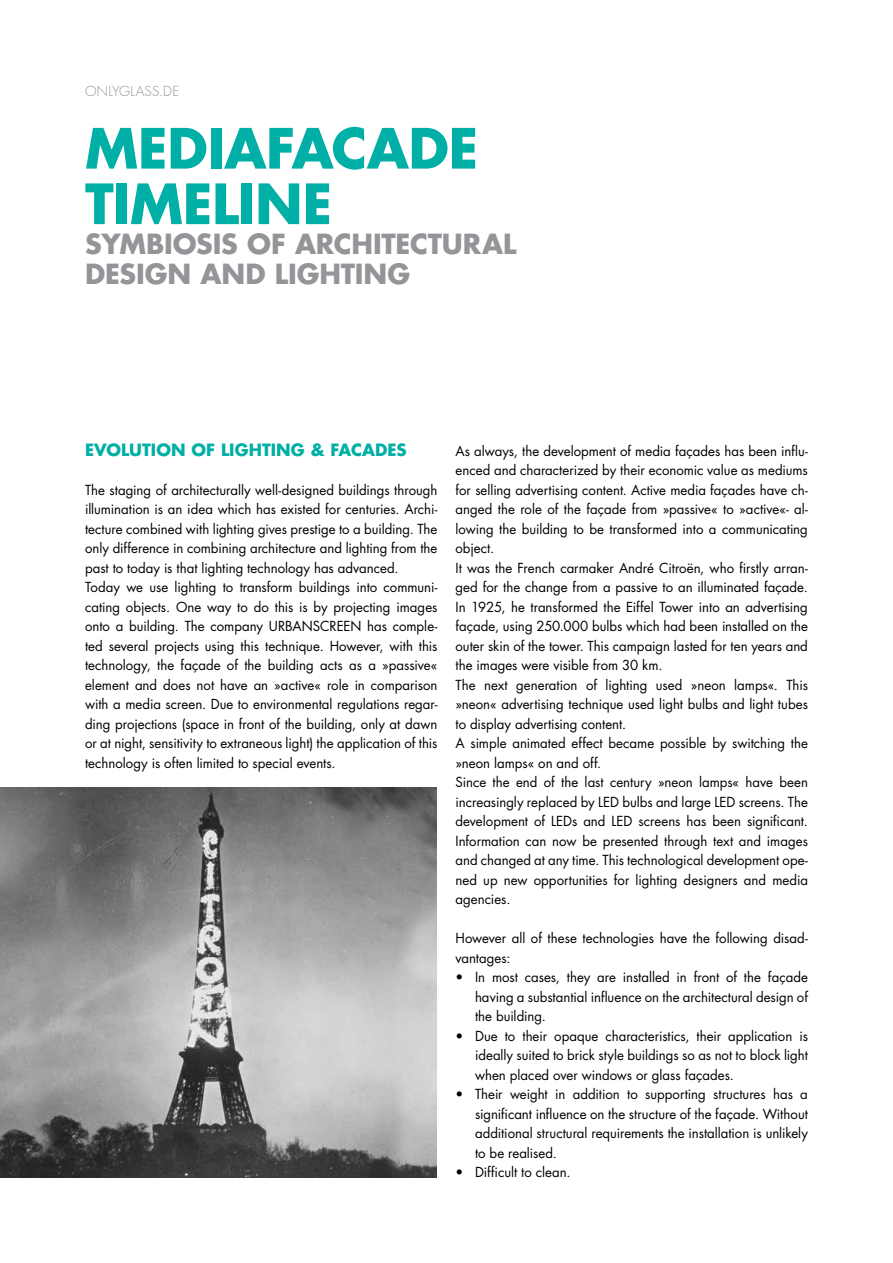
<style>
.page{position:relative;width:893px;height:1263px;background:#fff}
.page>*{position:absolute;margin:0;border:0;box-sizing:border-box;transform-origin:0 0}
.t1{font:700 54px/55.5px "Futura Std";letter-spacing:-.01em;color:#00afa5}
.t2{font:700 27px/30px "Futura Std";letter-spacing:-.005em;color:#939598}
.t3{font:700 16.5px "Futura Std";letter-spacing:.005em;color:#00afa5}
.t4{font:13.5px/19.5px "Futura Std";color:#000}
.t5{font:300 13.5px "Futura Std";letter-spacing:.02em;color:#939598}
</style>
<div class="page">
<img style="left:0;top:787px;width:437px;height:390px">
<p class="t5" style="left:85px;top:83px;width:96px">ONLYGLASS.DE</p>
<h1 class="t1" style="left:85px;top:120px;width:388px">MEDIAFACADE<br>TIMELINE</h1>
<h2 class="t2" style="left:85px;top:229px;width:433px">SYMBIOSIS OF ARCHITECTURAL<br>DESIGN AND LIGHTING</h2>
<p class="t3" style="left:85px;top:438px;width:323px">EVOLUTION OF LIGHTING &amp; FACADES</p>
<p class="t4" style="left:85px;top:480px;width:354px">The staging of architecturally well-designed buildings through illumination is an idea which has existed for centuries. Archi&shy;tecture combined with lighting gives prestige to a building. The only difference in combining architecture and lighting from the past to today is that lighting technology has advanced.<br>Today we use lighting to transform buildings into communi&shy;cating objects. One way to do this is by projecting images onto a building. The company URBANSCREEN has comple&shy;ted several projects using this technique. However, with this technology, the façade of the building acts as a »passive« element and does not have an »active« role in comparison with a media screen. Due to environmental regulations regar&shy;ding projections (space in front of the building, only at dawn or at night, sensitivity to extraneous light) the application of this technology is often limited to special events.</p>
<p class="t4" style="left:455px;top:441px;width:354px">As always, the development of media façades has been influ&shy;enced and characterized by their economic value as mediums for selling advertising content. Active media façades have ch&shy;anged the role of the façade from »passive« to »active«- al&shy;lowing the building to be transformed into a communicating object.<br>It was the French carmaker André Citroën, who firstly arran&shy;ged for the change from a passive to an illuminated façade.<br>In 1925, he transformed the Eiffel Tower into an advertising façade, using 250.000 bulbs which had been installed on the outer skin of the tower. This campaign lasted for ten years and the images were visible from 30 km.<br>The next generation of lighting used »neon lamps«. This »neon« advertising technique used light bulbs and light tubes to display advertising content.<br>A simple animated effect became possible by switching the »neon lamps« on and off.<br>Since the end of the last century »neon lamps« have been increasingly replaced by LED bulbs and large LED screens. The development of LEDs and LED screens has been significant.<br>Information can now be presented through text and images and changed at any time. This technological development ope&shy;ned up new opportunities for lighting designers and media agencies.</p>
<p class="t4" style="left:455px;top:928px;width:354px">However all of these technologies have the following disad&shy;vantages:</p>
<p class="t4" style="left:475px;top:967px;width:334px;text-align:justify;text-indent:-20px">• In most cases, they are installed in front of the façade having a substantial influence on the architectural design of the building.</p>
<p class="t4" style="left:475px;top:1026px;width:334px;text-align:justify;text-indent:-20px">• Due to their opaque characteristics, their application is ideally suited to brick style buildings so as not to block light when placed over windows or glass façades.</p>
<p class="t4" style="left:475px;top:1084px;width:334px;text-align:justify;text-indent:-20px">• Their weight in addition to supporting structures has a significant influence on the structure of the façade. Without additional structural requirements the installation is unlikely to be realised.</p>
<p class="t4" style="left:455px;top:1162px;width:117px">• Difficult to clean.</p>
</div>
